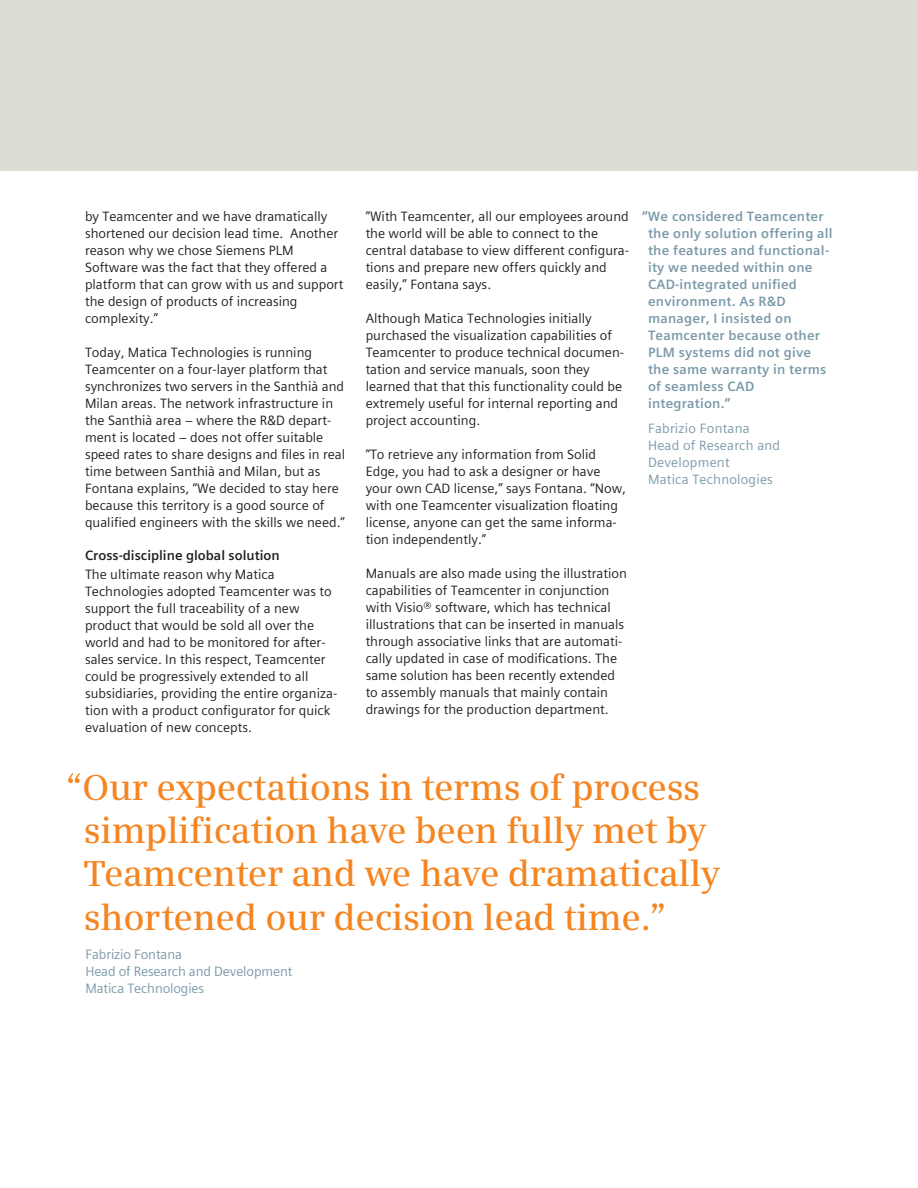
<style>
.page{position:relative;width:918px;height:1188px;background:#fff}
.page>*{position:absolute;margin:0;border:0;box-sizing:border-box;transform-origin:0 0}
.t1{font:600 36px/43.2px "Siemens Serif";letter-spacing:-.01em;color:#f58520}
.Body_text{font:13.5px/17px "Siemens Sans Global";color:#231f20}
.Quotes{font:700 13.5px/17px "Siemens Sans Global";letter-spacing:.015em;color:#7b99a9}
.Quotes_credit{font:13.5px/17px "Siemens Sans Global";color:#7b99a9}
.Body_subhead{font:700 13.5px "Siemens Sans Global";color:#231f20}
</style>
<div class="page">
<div style="left:0;top:0;width:918px;height:170px;background:#deddd5"></div>
<p class="Body_text" style="left:85px;top:208px;width:260px">by Teamcenter and we have dramatically shortened our decision lead time. Another reason why we chose Siemens PLM Software was the fact that they offered a platform that can grow with us and support the design of products of increasing complexity.”</p>
<p class="Body_text" style="left:85px;top:344px;width:262px">Today, Matica Technologies is running Teamcenter on a four-layer platform that synchronizes two servers in the Santhià and Milan areas. The network infrastructure in the Santhià area − where the R&amp;D depart&shy;ment is located − does not offer suitable speed rates to share designs and files in real time between Santhià and Milan, but as Fontana explains, “We decided to stay here because this territory is a good source of qualified engineers with the skills we need.”</p>
<p class="Body_subhead" style="left:85px;top:545px;width:196px">Cross-discipline global solution</p>
<p class="Body_text" style="left:85px;top:566px;width:254px">The ultimate reason why Matica Technologies adopted Teamcenter was to support the full traceability of a new product that would be sold all over the world and had to be monitored for after&shy;sales service. In this respect, Teamcenter could be progressively extended to all subsidiaries, providing the entire organiza&shy;tion with a product configurator for quick evaluation of new concepts.</p>
<p class="Body_text" style="left:366px;top:208px;width:265px">“With Teamcenter, all our employees around the world will be able to connect to the central database to view different configura&shy;tions and prepare new offers quickly and easily,” Fontana says.</p>
<p class="Body_text" style="left:366px;top:310px;width:260px">Although Matica Technologies initially purchased the visualization capabilities of Teamcenter to produce technical documen&shy;tation and service manuals, soon they learned that that this functionality could be extremely useful for internal reporting and project accounting.</p>
<p class="Body_text" style="left:366px;top:446px;width:262px">“To retrieve any information from Solid Edge, you had to ask a designer or have your own CAD license,” says Fontana. “Now, with one Teamcenter visualization floating license, anyone can get the same informa&shy;tion independently.”</p>
<p class="Body_text" style="left:366px;top:565px;width:263px">Manuals are also made using the illustration capabilities of Teamcenter in conjunction with Visio® software, which has technical illustrations that can be inserted in manuals through associative links that are automati&shy;cally updated in case of modifications. The same solution has been recently extended to assembly manuals that mainly contain drawings for the production department.</p>
<p class="Quotes" style="left:648px;top:208px;width:186px;text-indent:-6px">“We considered Teamcenter the only solution offering all the features and functional&shy;ity we needed within one<br>CAD-integrated unified environment. As R&amp;D manager, I insisted on<br>Teamcenter because other<br>PLM systems did not give the same warranty in terms of seamless CAD integration.”</p>
<p class="Quotes_credit" style="left:648px;top:420px;width:134px">Fabrizio Fontana<br>Head of Research and<br>Development<br>Matica Technologies</p>
<p class="t1" style="left:84px;top:766px;width:638px;text-indent:-18px">“Our expectations in terms of process simplification have been fully met by Teamcenter and we have dramatically shortened our decision lead time.”</p>
<p class="Quotes_credit" style="left:85px;top:946px;width:209px">Fabrizio Fontana<br>Head of Research and Development<br>Matica Technologies</p>
</div>
